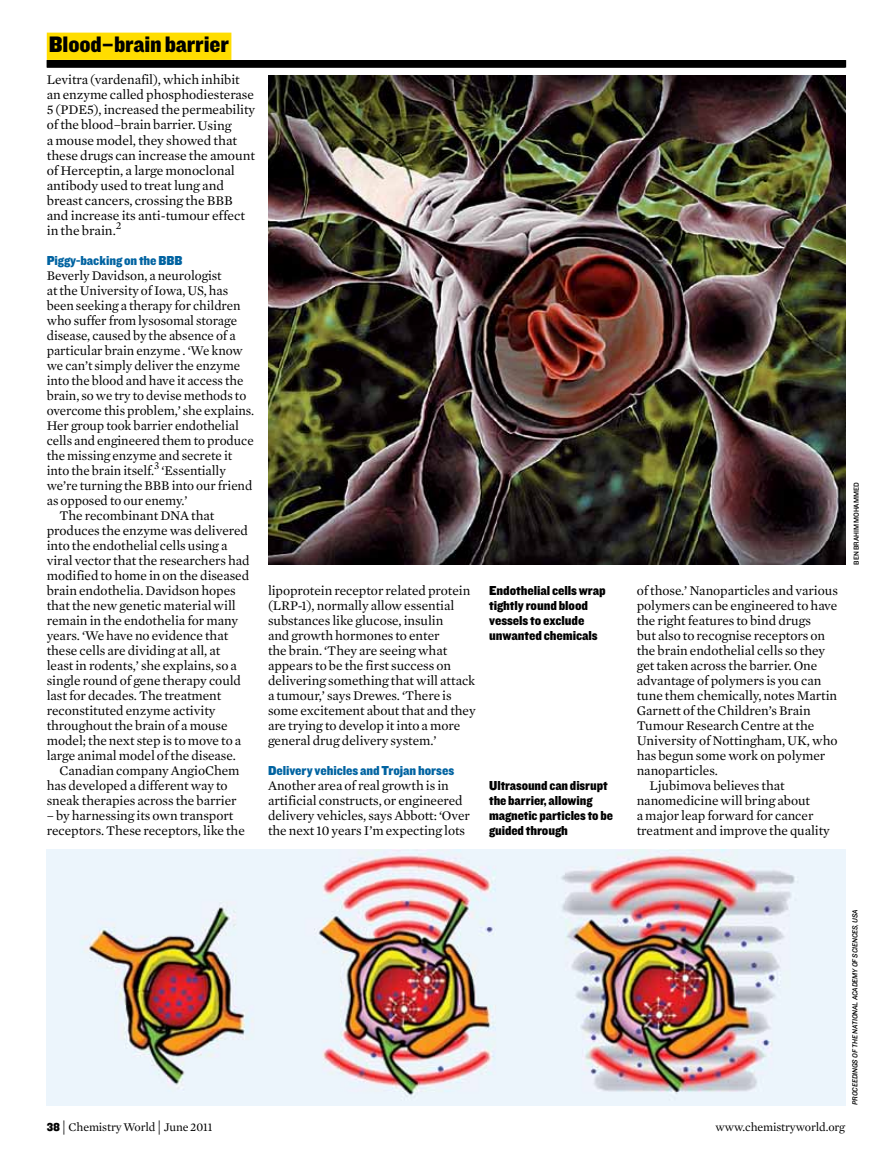
<style>
.page{position:relative;width:892px;height:1170px;background:#fff}
.page>*{position:absolute;margin:0;border:0;box-sizing:border-box;transform-origin:0 0}
.t1{font:23.25px "Knockout HTF71 Full Middlewt";letter-spacing:-.01em;color:#000}
.t2{font:13.5px/15px "Mercury News HTF1 Roman";letter-spacing:-.005em;color:#000}
.t3{font:13.5px/15px "Knockout HTF71 Full Middlewt";letter-spacing:-.005em;color:#000}
.t4{font:13.5px "Knockout HTF71 Full Middlewt";letter-spacing:-.005em;color:#0063a1}
.t5{font:12px "Mercury News HTF1 Roman";letter-spacing:-.01em;color:#000}
.t6{font:7.5px "Knockout HTF31 Italic";letter-spacing:-.01em;color:#000}
.t7{font:7.5px "Knockout HTF31 Junior Middle";letter-spacing:-.005em;color:#000}
.s1{font-family:"Knockout HTF71 Full Middlewt"}
.s2{font-size:15px}
</style>
<div class="page">
<div style="left:47px;top:33px;width:184px;height:27px;background:#fd0"></div>
<div style="left:47px;top:60px;width:798px;height:8px;background:#000"></div>
<img style="left:268px;top:75px;width:577px;height:489px">
<img style="left:47px;top:849px;width:799px;height:256px">
<h1 class="t1" style="left:49px;top:32px;width:182px">Blood–brain barrier</h1>
<p class="t2" style="left:47px;top:72px;width:210px">Levitra (vardenafil), which inhibit an enzyme called phosphodiesterase<br>5 (PDE5), increased the permeability of the blood–brain barrier. Using<br>a mouse model, they showed that these drugs can increase the amount of Herceptin, a large monoclonal antibody used to treat lung and breast cancers, crossing the BBB and increase its anti-tumour effect in the brain.<sup>2</sup></p>
<p class="t4" style="left:47px;top:253px;width:137px">Piggy-backing on the BBB</p>
<p class="t2" style="left:47px;top:267px;width:177px">Beverly Davidson, a neurologist</p>
<p class="t2" style="left:47px;top:282px;width:183px">at the University of Iowa, US, has</p>
<p class="t2" style="left:47px;top:297px;width:195px">been seeking a therapy for children</p>
<p class="t2" style="left:47px;top:312px;width:192px">who suffer from lysosomal storage</p>
<p class="t2" style="left:47px;top:327px;width:190px">disease, caused by the absence of a</p>
<p class="t2" style="left:47px;top:342px;width:198px">particular brain enzyme . ‘We know</p>
<p class="t2" style="left:47px;top:357px;width:195px">we can’t simply deliver the enzyme</p>
<p class="t2" style="left:47px;top:372px;width:198px">into the blood and have it access the</p>
<p class="t2" style="left:47px;top:387px;width:201px">brain, so we try to devise methods to</p>
<p class="t2" style="left:47px;top:402px;width:209px">overcome this problem,’ she explains.</p>
<p class="t2" style="left:47px;top:417px;width:194px">Her group took barrier endothelial</p>
<p class="t2" style="left:47px;top:432px;width:209px">cells and engineered them to produce</p>
<p class="t2" style="left:47px;top:447px;width:187px">the missing enzyme and secrete it</p>
<p class="t2" style="left:47px;top:462px;width:181px">into the brain itself.<sup>3</sup> ‘Essentially</p>
<p class="t2" style="left:47px;top:477px;width:207px">we’re turning the BBB into our friend</p>
<p class="t2" style="left:47px;top:492px;width:142px">as opposed to our enemy.’</p>
<p class="t2" style="left:60px;top:507px;width:156px">The recombinant DNA that</p>
<p class="t2" style="left:47px;top:522px;width:203px">produces the enzyme was delivered</p>
<p class="t2" style="left:47px;top:537px;width:182px">into the endothelial cells using a</p>
<p class="t2" style="left:47px;top:552px;width:205px">viral vector that the researchers had</p>
<p class="t2" style="left:47px;top:567px;width:204px">modified to home in on the diseased</p>
<p class="t2" style="left:47px;top:582px;width:190px">brain endothelia. Davidson hopes</p>
<p class="t2" style="left:47px;top:597px;width:190px">that the new genetic material will</p>
<p class="t2" style="left:47px;top:612px;width:193px">remain in the endothelia for many</p>
<p class="t2" style="left:47px;top:627px;width:183px">years. ‘We have no evidence that</p>
<p class="t2" style="left:47px;top:642px;width:175px">these cells are dividing at all, at</p>
<p class="t2" style="left:47px;top:657px;width:192px">least in rodents,’ she explains, so a</p>
<p class="t2" style="left:47px;top:672px;width:196px">single round of gene therapy could</p>
<p class="t2" style="left:47px;top:687px;width:176px">last for decades. The treatment</p>
<p class="t2" style="left:47px;top:702px;width:170px">reconstituted enzyme activity</p>
<p class="t2" style="left:47px;top:717px;width:182px">throughout the brain of a mouse</p>
<p class="t2" style="left:47px;top:732px;width:196px">model; the next step is to move to a</p>
<p class="t2" style="left:47px;top:747px;width:191px">large animal model of the disease.</p>
<p class="t2" style="left:60px;top:762px;width:182px">Canadian company AngioChem</p>
<p class="t2" style="left:47px;top:777px;width:182px">has developed a different way to</p>
<p class="t2" style="left:47px;top:792px;width:191px">sneak therapies across the barrier</p>
<p class="t2" style="left:47px;top:807px;width:200px">– by harnessing its own transport receptors. These receptors, like the</p>
<p class="t2" style="left:268px;top:582px;width:209px">lipoprotein receptor related protein (LRP-1), normally allow essential substances like glucose, insulin<br>and growth hormones to enter<br>the brain. ‘They are seeing what appears to be the first success on delivering something that will attack a tumour,’ says Drewes. ‘There is some excitement about that and they are trying to develop it into a more general drug delivery system.’</p>
<p class="t4" style="left:268px;top:763px;width:188px">Delivery vehicles and Trojan horses</p>
<p class="t2" style="left:268px;top:777px;width:203px">Another area of real growth is in artificial constructs, or engineered delivery vehicles, says Abbott: ‘Over the next 10 years I’m expecting lots</p>
<p class="t3" style="left:489px;top:583px;width:118px">Endothelial cells wrap tightly round blood vessels to exclude unwanted chemicals</p>
<p class="t3" style="left:489px;top:778px;width:125px">Ultrasound can disrupt the barrier, allowing magnetic particles to be guided through</p>
<p class="t2" style="left:637px;top:582px;width:203px">of those.’ Nanoparticles and various</p>
<p class="t2" style="left:637px;top:597px;width:202px">polymers can be engineered to have</p>
<p class="t2" style="left:637px;top:612px;width:176px">the right features to bind drugs</p>
<p class="t2" style="left:637px;top:627px;width:190px">but also to recognise receptors on</p>
<p class="t2" style="left:637px;top:642px;width:190px">the brain endothelial cells so they</p>
<p class="t2" style="left:637px;top:657px;width:182px">get taken across the barrier. One</p>
<p class="t2" style="left:637px;top:672px;width:186px">advantage of polymers is you can</p>
<p class="t2" style="left:637px;top:687px;width:202px">tune them chemically, notes Martin</p>
<p class="t2" style="left:637px;top:702px;width:175px">Garnett of the Children’s Brain</p>
<p class="t2" style="left:637px;top:717px;width:179px">Tumour Research Centre at the</p>
<p class="t2" style="left:637px;top:732px;width:202px">University of Nottingham, UK, who</p>
<p class="t2" style="left:637px;top:747px;width:190px">has begun some work on polymer</p>
<p class="t2" style="left:637px;top:762px;width:83px">nanoparticles.</p>
<p class="t2" style="left:649px;top:777px;width:137px">Ljubimova believes that</p>
<p class="t2" style="left:637px;top:792px;width:175px">nanomedicine will bring about</p>
<p class="t2" style="left:637px;top:807px;width:178px">a major leap forward for cancer</p>
<p class="t2" style="left:637px;top:822px;width:195px">treatment and improve the quality</p>
<p class="t7" style="left:852px;top:564px;width:83px;rotate:-90deg">BEN BRAHIM MOHAMMED</p>
<p class="t6" style="left:851px;top:1104px;width:197px;rotate:-90deg">PROCEEDINGS OF THE NATIONAL ACADEMY OF SCIENCES, USA</p>
<p class="t5" style="left:47px;top:1119px;width:167px"><span class="s1">38</span><span class="s2">|</span> Chemistry World <span class="s2">|</span> June 2011</p>
<p class="t5" style="left:716px;top:1120px;width:131px">www.chemistryworld.org</p>
</div>
